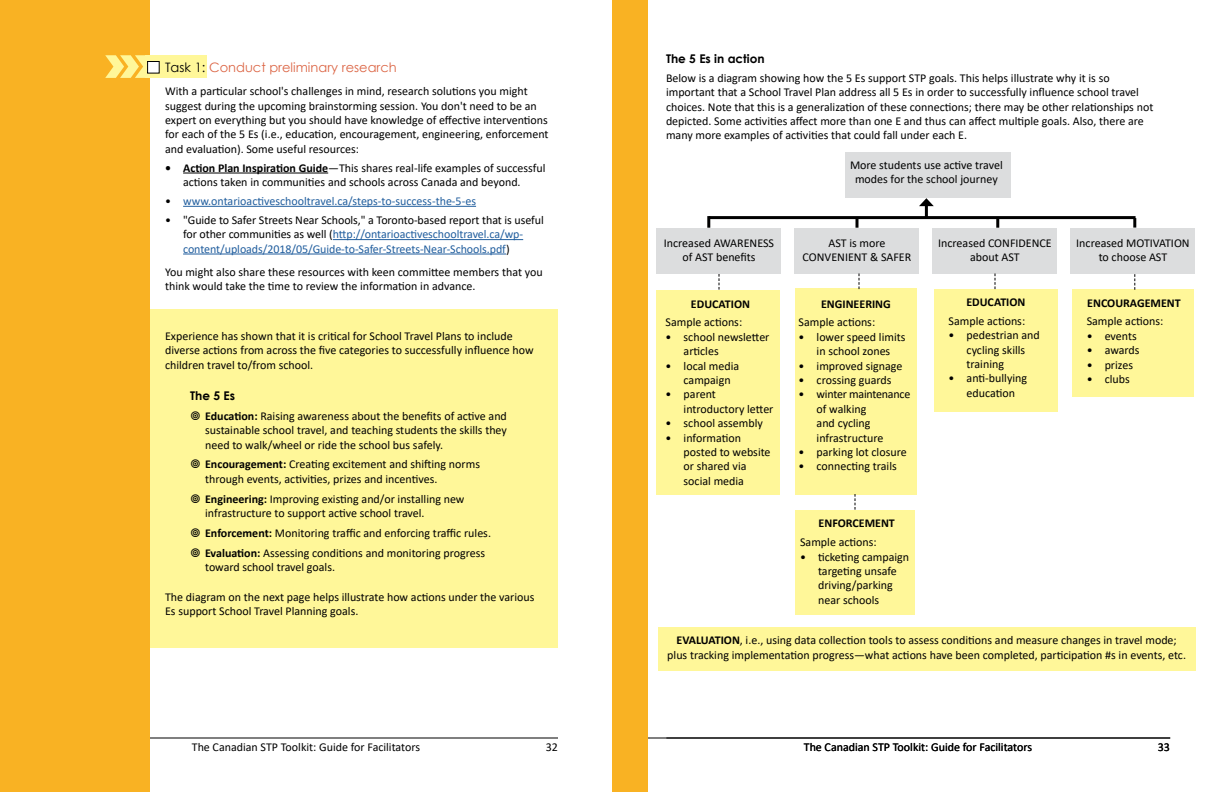
<style>
.page{position:relative;width:1224px;height:792px;background:#fff}
.page>*{position:absolute;margin:0;border:0;box-sizing:border-box;transform-origin:0 0}
.t1{font:13px "Century Gothic";color:#dc6646}
.t2{font:12px/14.4px "Calibri";color:#000}
.t3{font:12px/14.4px "Calibri";letter-spacing:-.005em;color:#215e9e}
.t4{font:700 12px "Calibri";color:#000}
.t5{font:700 12px "Century Gothic";color:#000}
.s1{color:#fff799}
.s2{color:#000}
.s3{font-weight:700}
</style>
<div class="page">
<hr style="left:54px;top:738px;width:504px;height:1px;background:#000">
<div style="left:49px;top:309px;width:509px;height:339px;background:#fff799"></div>
<div style="left:0;top:0;width:150px;height:792px;background:#f9b223"></div>
<div style="left:145px;top:55px;width:62px;height:23px;background:#fff799"></div>
<div style="left:148px;top:62px;width:11px;height:11px;background:#fff"></div>
<div style="left:147px;top:61px;width:13px;height:13px;border:1px solid #000"></div>
<hr style="left:183px;top:173px;width:145px;height:1px;background:#000">
<hr style="left:183px;top:206px;width:293px;height:1px;background:#215e9e">
<hr style="left:333px;top:239px;width:190px;height:1px;background:#215e9e">
<hr style="left:183px;top:254px;width:323px;height:1px;background:#215e9e">
<hr style="left:641px;top:738px;width:529px;height:1px;background:#000">
<div style="left:612px;top:0;width:36px;height:792px;background:#f9b223"></div>
<div style="left:845px;top:152px;width:165px;height:46px;background:#dcddde"></div>
<div style="left:656px;top:228px;width:126px;height:46px;background:#dcddde"></div>
<div style="left:794px;top:228px;width:126px;height:46px;background:#dcddde"></div>
<div style="left:932px;top:228px;width:126px;height:46px;background:#dcddde"></div>
<div style="left:1070px;top:228px;width:126px;height:46px;background:#dcddde"></div>
<hr style="left:925px;top:203px;width:3px;height:15px;background:#000">
<svg style="left:919px;top:198px;width:15px;height:8px"></svg>
<hr style="left:709px;top:216px;width:427px;height:3px;background:#000">
<svg style="left:707px;top:216px;width:3px;height:12px"></svg>
<svg style="left:856px;top:219px;width:2px;height:9px"></svg>
<svg style="left:996px;top:219px;width:3px;height:9px"></svg>
<div style="left:656px;top:291px;width:124px;height:204px;background:#fff799"></div>
<div style="left:796px;top:510px;width:119px;height:105px;background:#fff799"></div>
<div style="left:796px;top:289px;width:121px;height:206px;background:#fff799"></div>
<div style="left:1072px;top:290px;width:122px;height:107px;background:#fff799"></div>
<div style="left:658px;top:627px;width:538px;height:44px;background:#fff799"></div>
<div style="left:934px;top:289px;width:124px;height:123px;background:#fff799"></div>
<svg style="left:718px;top:274px;width:2px;height:16px"></svg>
<svg style="left:858px;top:274px;width:2px;height:15px"></svg>
<svg style="left:994px;top:274px;width:2px;height:15px"></svg>
<svg style="left:854px;top:494px;width:2px;height:16px"></svg>
<svg style="left:1133px;top:219px;width:3px;height:9px"></svg>
<svg style="left:1134px;top:274px;width:1px;height:16px"></svg>
<p class="t1" style="left:103px;top:58px;width:296px"><span class="s1">✓</span> <span class="s2">Task 1:</span> Conduct preliminary research</p>
<p class="t2" style="left:165px;top:84px;width:385px">With a particular school's challenges in mind, research solutions you might suggest during the upcoming brainstorming session. You don't need to be an expert on everything but you should have knowledge of effective interventions for each of the 5 Es (i.e., education, encouragement, engineering, enforcement and evaluation). Some useful resources:</p>
<p class="t2" style="left:165px;top:160px;width:382px;text-align:center"><span class="s3">• Action Plan Inspiration Guide</span>—This shares real-life examples of successful actions taken in communities and schools across Canada and beyond.</p>
<p class="t3" style="left:165px;top:193px;width:312px"><span class="s2">•</span> www.ontarioactiveschooltravel.ca/steps-to-success-the-5-es</p>
<p class="t3" style="left:183px;top:212px;width:362px;text-indent:-18px"><span class="s2">• "Guide to Safer Streets Near Schools," a Toronto-based report that is useful for other communities as well (</span>http://ontarioactiveschooltravel.ca/wp&shy;content/uploads/2018/05/Guide-to-Safer-Streets-Near-Schools.pdf<span class="s2">)</span></p>
<p class="t2" style="left:165px;top:265px;width:379px">You might also share these resources with keen committee members that you think would take the time to review the information in advance.</p>
<p class="t2" style="left:165px;top:329px;width:370px">Experience has shown that it is critical for School Travel Plans to include diverse actions from across the five categories to successfully influence how children travel to/from school.</p>
<p class="t5" style="left:190px;top:387px;width:46px">The 5 Es</p>
<p class="t2" style="left:205px;top:408px;width:303px;text-align:justify"><span class="s3">Education:</span> Raising awareness about the benefits of active and sustainable school travel, and teaching students the skills they need to walk/wheel or ride the school bus safely.</p>
<p class="t2" style="left:205px;top:457px;width:276px"><span class="s3">Encouragement:</span> Creating excitement and shifting norms through events, activities, prizes and incentives.</p>
<p class="t2" style="left:205px;top:491px;width:261px"><span class="s3">Engineering:</span> Improving existing and/or installing new infrastructure to support active school travel.</p>
<p class="t2" style="left:205px;top:523px;width:287px;line-height:19.8px"><span class="s3">Enforcement:</span> Monitoring traffic and enforcing traffic rules.<br><span class="s3">Evaluation:</span> Assessing conditions and monitoring progress</p>
<p class="t2" style="left:205px;top:560px;width:131px">toward school travel goals.</p>
<p class="t2" style="left:165px;top:589px;width:371px">The diagram on the next page helps illustrate how actions under the various<br>Es support School Travel Planning goals.</p>
<p class="t2" style="left:192px;top:740px;width:230px">The Canadian STP Toolkit: Guide for Facilitators</p>
<p class="t2" style="left:546px;top:740px;width:14px">32</p>
<p class="t5" style="left:666px;top:50px;width:100px">The 5 Es in action</p>
<p class="t2" style="left:666px;top:70px;width:489px">Below is a diagram showing how the 5 Es support STP goals. This helps illustrate why it is so important that a School Travel Plan address all 5 Es in order to successfully influence school travel choices. Note that this is a generalization of these connections; there may be other relationships not depicted. Some activities affect more than one E and thus can affect multiple goals. Also, there are many more examples of activities that could fall under each E.</p>
<p class="t2" style="left:850px;top:157px;width:154px;text-align:center">More students use active travel modes for the school journey</p>
<p class="t2" style="left:664px;top:235px;width:112px;text-align:center">Increased AWARENESS of AST benefits</p>
<p class="t2" style="left:803px;top:235px;width:110px;text-align:center">AST is more<br>CONVENIENT &amp; SAFER</p>
<p class="t2" style="left:938px;top:235px;width:115px;text-align:center">Increased CONFIDENCE about AST</p>
<p class="t2" style="left:1076px;top:235px;width:115px;text-align:center">Increased MOTIVATION to choose AST</p>
<p class="t4" style="left:691px;top:295px;width:61px">EDUCATION</p>
<p class="t2" style="left:666px;top:315px;width:78px">Sample actions:</p>
<p class="t2" style="left:684px;top:329px;width:87px;text-indent:-18px">• school newsletter articles</p>
<p class="t2" style="left:684px;top:358px;width:57px;text-indent:-18px">• local media campaign</p>
<p class="t2" style="left:684px;top:387px;width:91px;text-indent:-18px">• parent introductory letter</p>
<p class="t2" style="left:666px;top:416px;width:99px">• school assembly</p>
<p class="t2" style="left:684px;top:430px;width:89px;text-indent:-18px">• information posted to website or shared via social media</p>
<p class="t4" style="left:819px;top:515px;width:78px">ENFORCEMENT</p>
<p class="t2" style="left:800px;top:535px;width:78px">Sample actions:</p>
<p class="t2" style="left:818px;top:549px;width:93px;text-indent:-18px">• ticketing campaign targeting unsafe driving/parking near schools</p>
<p class="t4" style="left:966px;top:293px;width:61px">EDUCATION</p>
<p class="t2" style="left:949px;top:313px;width:78px">Sample actions:</p>
<p class="t2" style="left:967px;top:328px;width:75px;text-indent:-18px">• pedestrian and cycling skills training</p>
<p class="t2" style="left:949px;top:371px;width:80px;text-align:center">• anti-bullying education</p>
<p class="t4" style="left:1087px;top:294px;width:95px">ENCOURAGEMENT</p>
<p class="t2" style="left:1087px;top:314px;width:78px">Sample actions:</p>
<p class="t2" style="left:1087px;top:328px;width:52px">• events</p>
<p class="t2" style="left:1087px;top:343px;width:54px">• awards</p>
<p class="t2" style="left:1087px;top:357px;width:48px">• prizes</p>
<p class="t2" style="left:1087px;top:372px;width:45px">• clubs</p>
<p class="t4" style="left:821px;top:295px;width:71px">ENGINEERING</p>
<p class="t2" style="left:799px;top:315px;width:78px">Sample actions:</p>
<p class="t2" style="left:799px;top:329px;width:108px;text-align:center">• lower speed limits in school zones</p>
<p class="t2" style="left:799px;top:358px;width:105px">• improved signage</p>
<p class="t2" style="left:799px;top:373px;width:94px">• crossing guards</p>
<p class="t2" style="left:817px;top:387px;width:95px;text-indent:-18px">• winter maintenance of walking<br>and cycling infrastructure</p>
<p class="t2" style="left:799px;top:445px;width:110px">• parking lot closure</p>
<p class="t2" style="left:799px;top:459px;width:100px">• connecting trails</p>
<p class="t2" style="left:667px;top:633px;width:520px;text-align:center"><span class="s3">EVALUATION</span>, i.e., using data collection tools to assess conditions and measure changes in travel mode; plus tracking implementation progress—what actions have been completed, participation #s in events, etc.</p>
<p class="t2" style="left:804px;top:740px;width:230px">The Canadian STP Toolkit: Guide for Facilitators</p>
<p class="t2" style="left:1158px;top:740px;width:14px">33</p>
</div>
